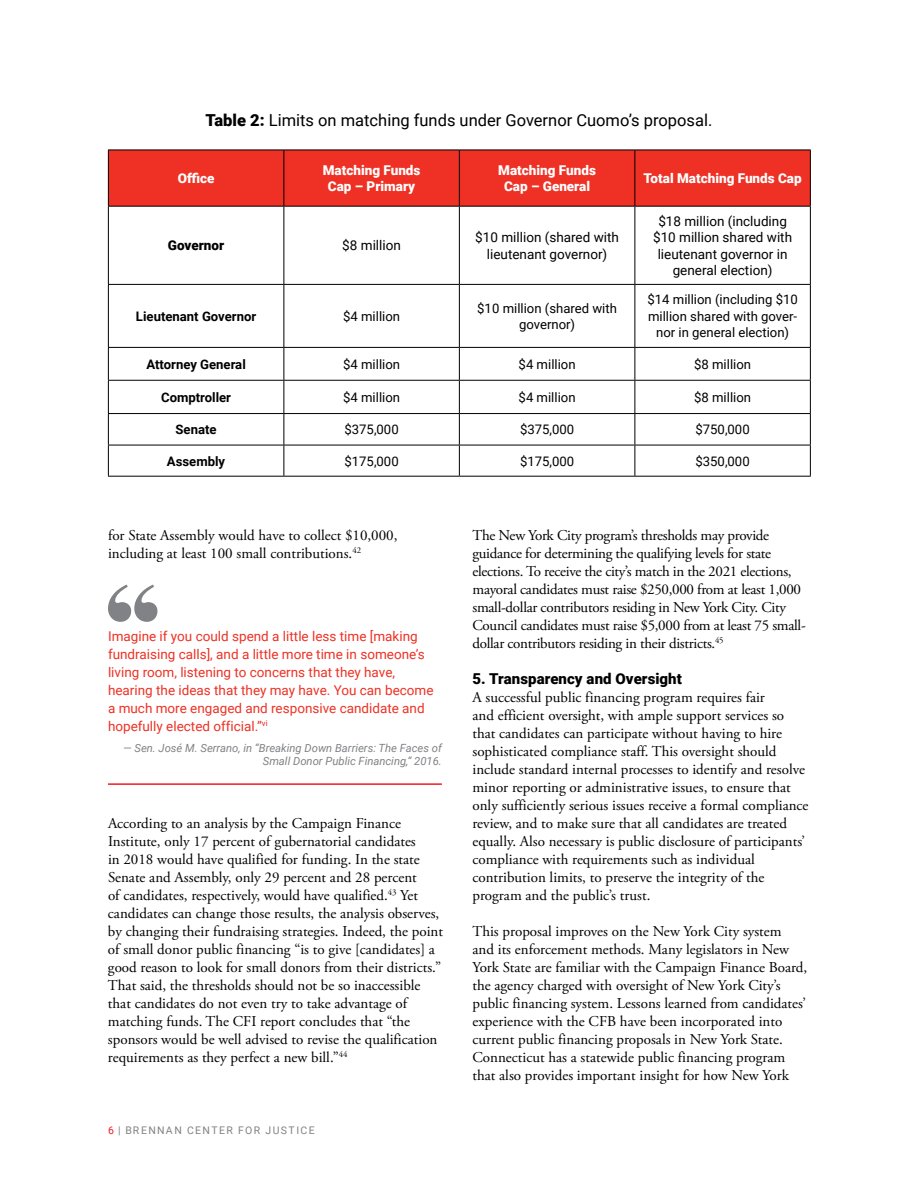
<style>
.page{position:relative;width:918px;height:1188px;background:#fff}
.page>*{position:absolute;margin:0;border:0;box-sizing:border-box;transform-origin:0 0}
.t1{font:16.5px "Roboto";color:#000}
.t2{font:15px/18px "Adobe Garamond Pro";color:#000}
.t3{font:15px/18px "Adobe Garamond Pro";letter-spacing:-.02em;color:#000}
.t4{font:900 15px "Roboto";letter-spacing:.005em;color:#000}
.t5{font:13.5px/18px "Roboto";color:#ee3124}
.t6{font:13.5px/16.5px "Roboto";color:#000;text-align:center}
.t7{font:900 13.5px/16.5px "Roboto";color:#fff;text-align:center}
.t8{font:900 13.5px "Roboto";color:#000}
.t9{font:13.2px/16.5px "Roboto";color:#000;text-align:center}
.t10{font:700 13.2px "Roboto";color:#000}
.t11{font:italic 11.25px/13.5px "Roboto";color:#808285;text-align:right}
.t12{font:10.5px "Roboto";letter-spacing:.135em;color:#808285}
.s1{font-weight:900}
.s2{color:#ed1c24}
</style>
<div class="page">
<div style="left:109px;top:151px;width:701px;height:55px;background:#ee3124"></div>
<hr style="left:108px;top:150px;width:176px;height:1px;background:#000">
<hr style="left:108px;top:150px;width:1px;height:56px;background:#000">
<hr style="left:284px;top:150px;width:175px;height:1px;background:#000">
<hr style="left:284px;top:150px;width:1px;height:56px;background:#000">
<hr style="left:459px;top:150px;width:176px;height:1px;background:#000">
<hr style="left:459px;top:150px;width:1px;height:56px;background:#000">
<hr style="left:635px;top:150px;width:176px;height:1px;background:#000">
<hr style="left:634px;top:150px;width:1px;height:56px;background:#000">
<hr style="left:810px;top:150px;width:1px;height:56px;background:#000">
<hr style="left:108px;top:206px;width:176px;height:1px;background:#000">
<hr style="left:284px;top:206px;width:175px;height:1px;background:#000">
<hr style="left:459px;top:206px;width:176px;height:1px;background:#000">
<hr style="left:459px;top:207px;width:1px;height:77px;background:#000">
<hr style="left:635px;top:206px;width:176px;height:1px;background:#000">
<hr style="left:634px;top:207px;width:1px;height:77px;background:#000">
<hr style="left:284px;top:284px;width:175px;height:1px;background:#000">
<hr style="left:459px;top:284px;width:176px;height:1px;background:#000">
<hr style="left:459px;top:285px;width:1px;height:62px;background:#000">
<hr style="left:635px;top:284px;width:176px;height:1px;background:#000">
<hr style="left:634px;top:285px;width:1px;height:62px;background:#000">
<hr style="left:284px;top:347px;width:175px;height:1px;background:#000">
<hr style="left:459px;top:347px;width:176px;height:1px;background:#000">
<hr style="left:459px;top:348px;width:1px;height:32px;background:#000">
<hr style="left:635px;top:347px;width:176px;height:1px;background:#000">
<hr style="left:634px;top:348px;width:1px;height:32px;background:#000">
<hr style="left:284px;top:380px;width:175px;height:1px;background:#000">
<hr style="left:459px;top:380px;width:176px;height:1px;background:#000">
<hr style="left:459px;top:381px;width:1px;height:32px;background:#000">
<hr style="left:635px;top:380px;width:176px;height:1px;background:#000">
<hr style="left:634px;top:381px;width:1px;height:32px;background:#000">
<hr style="left:284px;top:413px;width:175px;height:1px;background:#000">
<hr style="left:459px;top:413px;width:176px;height:1px;background:#000">
<hr style="left:459px;top:414px;width:1px;height:31px;background:#000">
<hr style="left:635px;top:413px;width:176px;height:1px;background:#000">
<hr style="left:634px;top:414px;width:1px;height:31px;background:#000">
<hr style="left:284px;top:445px;width:175px;height:1px;background:#000">
<hr style="left:459px;top:445px;width:176px;height:1px;background:#000">
<hr style="left:459px;top:445px;width:1px;height:31px;background:#000">
<hr style="left:635px;top:445px;width:176px;height:1px;background:#000">
<hr style="left:634px;top:445px;width:1px;height:31px;background:#000">
<hr style="left:284px;top:476px;width:175px;height:1px;background:#000">
<hr style="left:459px;top:476px;width:176px;height:1px;background:#000">
<hr style="left:635px;top:476px;width:176px;height:1px;background:#000">
<hr style="left:108px;top:207px;width:1px;height:77px;background:#000">
<hr style="left:108px;top:285px;width:1px;height:62px;background:#000">
<hr style="left:108px;top:348px;width:1px;height:32px;background:#000">
<hr style="left:108px;top:381px;width:1px;height:32px;background:#000">
<hr style="left:108px;top:414px;width:1px;height:31px;background:#000">
<hr style="left:108px;top:445px;width:1px;height:31px;background:#000">
<hr style="left:108px;top:284px;width:176px;height:1px;background:#000">
<hr style="left:108px;top:347px;width:176px;height:1px;background:#000">
<hr style="left:108px;top:380px;width:176px;height:1px;background:#000">
<hr style="left:108px;top:413px;width:176px;height:1px;background:#000">
<hr style="left:108px;top:445px;width:176px;height:1px;background:#000">
<hr style="left:108px;top:476px;width:176px;height:1px;background:#000">
<hr style="left:284px;top:207px;width:1px;height:77px;background:#000">
<hr style="left:284px;top:285px;width:1px;height:62px;background:#000">
<hr style="left:284px;top:348px;width:1px;height:32px;background:#000">
<hr style="left:284px;top:381px;width:1px;height:32px;background:#000">
<hr style="left:284px;top:414px;width:1px;height:31px;background:#000">
<hr style="left:284px;top:445px;width:1px;height:31px;background:#000">
<hr style="left:810px;top:207px;width:1px;height:77px;background:#000">
<hr style="left:810px;top:285px;width:1px;height:62px;background:#000">
<hr style="left:810px;top:348px;width:1px;height:32px;background:#000">
<hr style="left:810px;top:381px;width:1px;height:32px;background:#000">
<hr style="left:810px;top:414px;width:1px;height:31px;background:#000">
<hr style="left:810px;top:445px;width:1px;height:31px;background:#000">
<svg style="left:108px;top:585px;width:49px;height:37px"></svg>
<hr style="left:108px;top:783px;width:334px;height:2px;background:#ed1c24">
<p class="t1" style="left:206px;top:108px;width:508px"><span class="s1">Table 2:</span> Limits on matching funds under Governor Cuomo’s proposal.</p>
<p class="t7" style="left:178px;top:170px;width:38px">Office</p>
<p class="t7" style="left:323px;top:161px;width:99px">Matching Funds<br>Cap – Primary</p>
<p class="t7" style="left:498px;top:161px;width:99px">Matching Funds<br>Cap – General</p>
<p class="t7" style="left:643px;top:170px;width:160px">Total Matching Funds Cap</p>
<p class="t8" style="left:168px;top:236px;width:58px">Governor</p>
<p class="t6" style="left:342px;top:237px;width:60px">$8 million</p>
<p class="t6" style="left:475px;top:229px;width:145px">$10 million (shared with lieutenant governor)</p>
<p class="t6" style="left:653px;top:212px;width:141px">$18 million (including $10 million shared with lieutenant governor in general election)</p>
<p class="t10" style="left:136px;top:307px;width:122px">Lieutenant Governor</p>
<p class="t9" style="left:343px;top:307px;width:58px">$4 million</p>
<p class="t9" style="left:477px;top:299px;width:141px">$10 million (shared with governor)</p>
<p class="t9" style="left:647px;top:291px;width:152px">$14 million (including $10 million shared with gover&shy;nor in general election)</p>
<p class="t10" style="left:146px;top:355px;width:101px">Attorney General</p>
<p class="t9" style="left:343px;top:355px;width:58px">$4 million</p>
<p class="t9" style="left:519px;top:355px;width:58px">$4 million</p>
<p class="t9" style="left:694px;top:355px;width:58px">$8 million</p>
<p class="t10" style="left:161px;top:388px;width:72px">Comptroller</p>
<p class="t9" style="left:343px;top:388px;width:58px">$4 million</p>
<p class="t9" style="left:519px;top:388px;width:58px">$4 million</p>
<p class="t9" style="left:694px;top:388px;width:58px">$8 million</p>
<p class="t10" style="left:176px;top:420px;width:43px">Senate</p>
<p class="t9" style="left:345px;top:421px;width:56px">$375,000</p>
<p class="t9" style="left:520px;top:421px;width:56px">$375,000</p>
<p class="t9" style="left:696px;top:421px;width:56px">$750,000</p>
<p class="t10" style="left:167px;top:452px;width:60px">Assembly</p>
<p class="t9" style="left:345px;top:452px;width:56px">$175,000</p>
<p class="t9" style="left:520px;top:452px;width:56px">$175,000</p>
<p class="t9" style="left:696px;top:452px;width:56px">$350,000</p>
<p class="t2" style="left:108px;top:527px;width:291px">for State Assembly would have to collect $10,000, including at least 100 small contributions.<sup>42</sup></p>
<p class="t5" style="left:108px;top:627px;width:327px">Imagine if you could spend a little less time [making fundraising calls], and a little more time in someone’s living room, listening to concerns that they have, hearing the ideas that they may have. You can become a much more engaged and responsive candidate and hopefully elected official.”<sup>vi</sup></p>
<p class="t11" style="left:123px;top:741px;width:320px">— Sen. José M. Serrano, in “Breaking Down Barriers: The Faces of<br>Small Donor Public Financing,” 2016.</p>
<p class="t2" style="left:108px;top:815px;width:337px">According to an analysis by the Campaign Finance Institute, only 17 percent of gubernatorial candidates<br>in 2018 would have qualified for funding. In the state Senate and Assembly, only 29 percent and 28 percent<br>of candidates, respectively, would have qualified.<sup>43</sup> Yet candidates can change those results, the analysis observes, by changing their fundraising strategies. Indeed, the point of small donor public financing “is to give [candidates] a good reason to look for small donors from their districts.” That said, the thresholds should not be so inaccessible that candidates do not even try to take advantage of matching funds. The CFI report concludes that “the sponsors would be well advised to revise the qualification requirements as they perfect a new bill.”<sup>44</sup></p>
<p class="t12" style="left:108px;top:1123px;width:208px"><span class="s2">6</span> | BRENNAN CENTER FOR JUSTICE</p>
<p class="t3" style="left:472px;top:527px;width:335px">The New York City program’s thresholds may provide guidance for determining the qualifying levels for state elections. To receive the city’s match in the 2021 elections, mayoral candidates must raise $250,000 from at least 1,000 small-dollar contributors residing in New York City. City Council candidates must raise $5,000 from at least 75 small&shy;dollar contributors residing in their districts.<sup>45</sup></p>
<p class="t4" style="left:472px;top:668px;width:211px">5. Transparency and Oversight</p>
<p class="t2" style="left:472px;top:689px;width:338px">A successful public financing program requires fair<br>and efficient oversight, with ample support services so that candidates can participate without having to hire sophisticated compliance staff. This oversight should include standard internal processes to identify and resolve minor reporting or administrative issues, to ensure that only sufficiently serious issues receive a formal compliance review, and to make sure that all candidates are treated equally. Also necessary is public disclosure of participants’ compliance with requirements such as individual contribution limits, to preserve the integrity of the program and the public’s trust.</p>
<p class="t2" style="left:472px;top:923px;width:336px">This proposal improves on the New York City system<br>and its enforcement methods. Many legislators in New York State are familiar with the Campaign Finance Board, the agency charged with oversight of New York City’s public financing system. Lessons learned from candidates’ experience with the CFB have been incorporated into current public financing proposals in New York State.<br>Connecticut has a statewide public financing program that also provides important insight for how New York</p>
</div>
